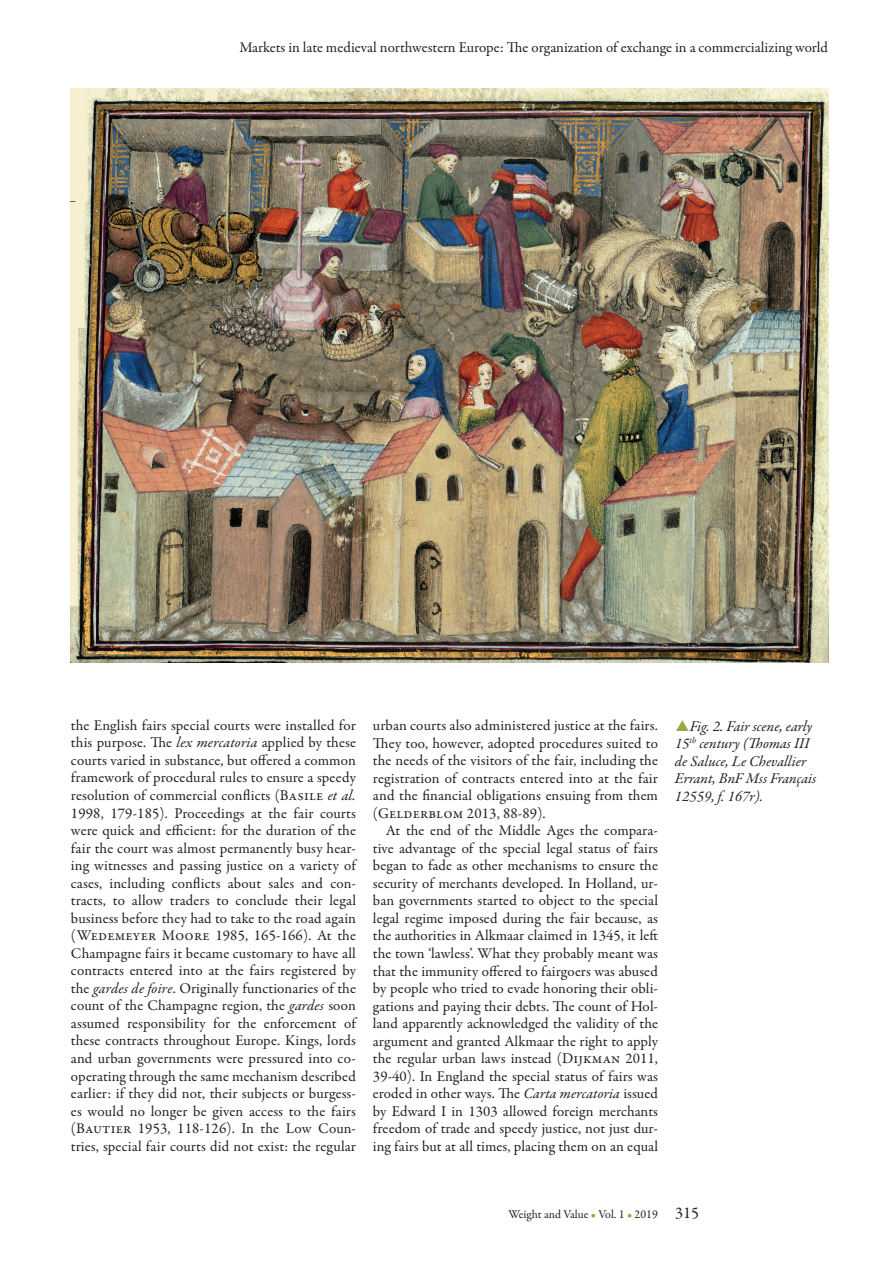
<style>
.page{position:relative;width:893px;height:1261px;background:#fff}
.page>*{position:absolute;margin:0;border:0;box-sizing:border-box;transform-origin:0 0}
.t1{font:15px/17.5px "Garamond Premr Pro";letter-spacing:.01em;color:#231f20;text-align:justify}
.t2{font:italic 15px/17.4px "Garamond Premr Pro";color:#231f20}
.t3{font:12px "Garamond Premr Pro";color:#231f20}
.s1{font-style:italic}
.s2{color:#9ca743}
.s3{font-size:16.5px}
</style>
<div class="page">
<img style="left:71px;top:88px;width:757px;height:574px">
<p class="t1" style="left:239px;top:39px;width:590px">Markets in late medieval northwestern Europe: The organization of exchange in a commercializing world</p>
<p class="t1" style="left:71px;top:717px;width:288px">the English fairs special courts were installed for this purpose. The <span class="s1">lex mercatoria</span> applied by these courts varied in substance, but offered a common framework of procedural rules to ensure a speedy resolution of commercial conflicts (Basile <span class="s1">et al.<br></span>1998, 179-185). Proceedings at the fair courts were quick and efficient: for the duration of the fair the court was almost permanently busy hear&shy;ing witnesses and passing justice on a variety of cases, including conflicts about sales and con&shy;tracts, to allow traders to conclude their legal business before they had to take to the road again (Wedemeyer Moore 1985, 165-166). At the Champagne fairs it became customary to have all contracts entered into at the fairs registered by the <span class="s1">gardes de foire</span>. Originally functionaries of the count of the Champagne region, the <span class="s1">gardes</span> soon assumed responsibility for the enforcement of these contracts throughout Europe. Kings, lords and urban governments were pressured into co&shy;operating through the same mechanism described earlier: if they did not, their subjects or burgess&shy;es would no longer be given access to the fairs (Bautier 1953, 118-126). In the Low Coun&shy;tries, special fair courts did not exist: the regular</p>
<p class="t1" style="left:373px;top:717px;width:286px">urban courts also administered justice at the fairs.<br>They too, however, adopted procedures suited to the needs of the visitors of the fair, including the registration of contracts entered into at the fair and the financial obligations ensuing from them (Gelderblom 2013, 88-89).</p>
<p class="t1" style="left:373px;top:822px;width:287px;text-indent:13px">At the end of the Middle Ages the compara&shy;tive advantage of the special legal status of fairs began to fade as other mechanisms to ensure the security of merchants developed. In Holland, ur&shy;ban governments started to object to the special legal regime imposed during the fair because, as the authorities in Alkmaar claimed in 1345, it left the town ‘lawless’. What they probably meant was that the immunity offered to fairgoers was abused by people who tried to evade honoring their obli&shy;gations and paying their debts. The count of Hol&shy;land apparently acknowledged the validity of the argument and granted Alkmaar the right to apply the regular urban laws instead (Dijkman 2011, 39-40). In England the special status of fairs was eroded in other ways. The <span class="s1">Carta mercatoria</span> issued by Edward I in 1303 allowed foreign merchants freedom of trade and speedy justice, not just dur&shy;ing fairs but at all times, placing them on an equal</p>
<p class="t2" style="left:675px;top:718px;width:143px;text-indent:15px">Fig. 2. Fair scene, early<br>15<sup>th</sup> century (Thomas III de Saluce, Le Chevallier<br>Errant, BnF Mss Français<br>12559, f. 167r).</p>
<p class="t3" style="left:508px;top:1207px;width:192px">Weight and Value <span class="s2">•</span> Vol. 1 <span class="s2">•</span> 2019 <span class="s3">315</span></p>
</div>
